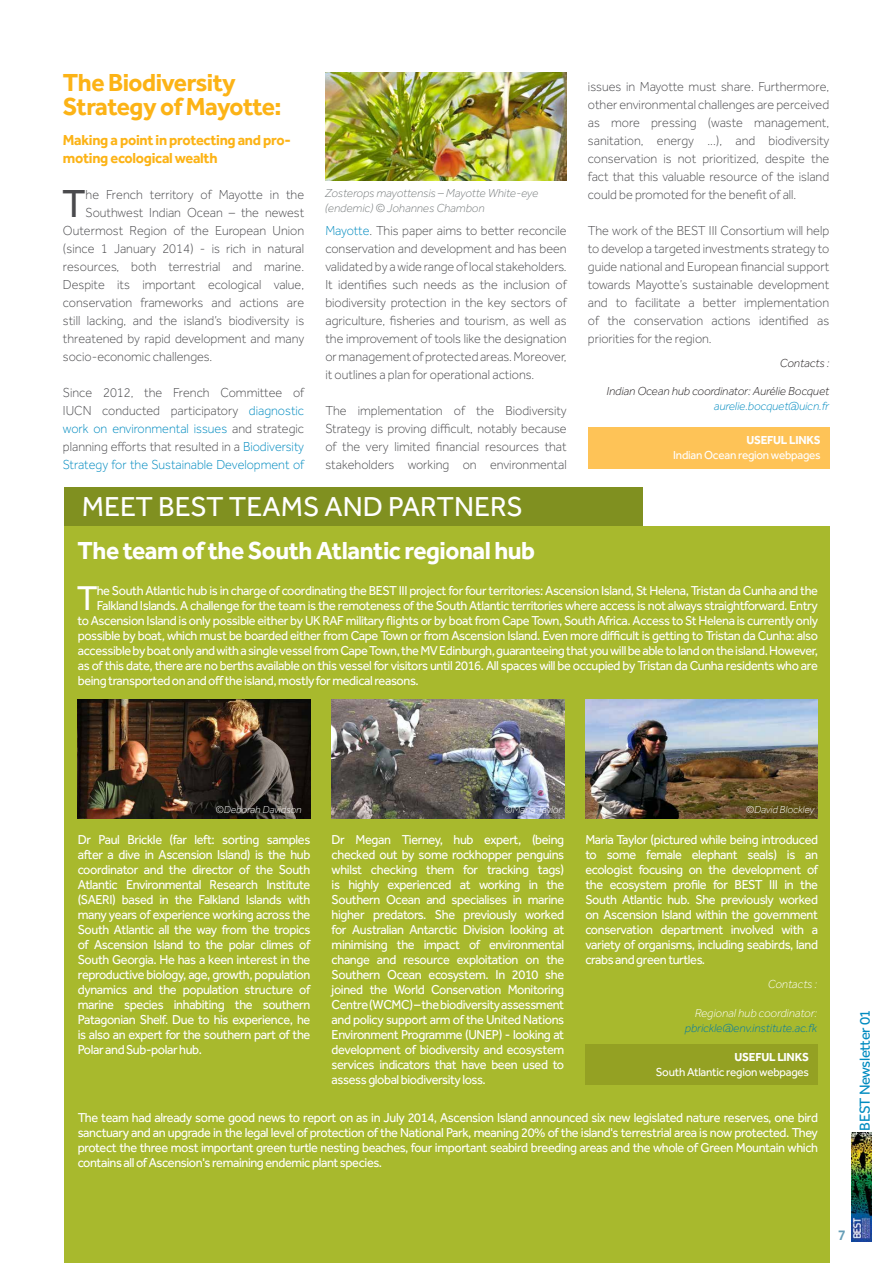
<style>
.page{position:relative;width:893px;height:1263px;background:#fff}
.page>*{position:absolute;margin:0;border:0;box-sizing:border-box;transform-origin:0 0}
.t1{font:40.5px "Effra";color:#4a4a4d;scale:.94 1}
.t2{font:35.7px "Effra";color:#fff;scale:.95 1}
.t3{font:28.35px "Effra";color:#fff}
.t4{font:700 25.5px "Effra";letter-spacing:-.02em;color:#fff}
.t5{font:700 25.5px/24px "Effra";letter-spacing:-.02em;color:#fcb316}
.t6{font:700 15px/18px "Effra";letter-spacing:-.02em;color:#fcb316}
.t7{font:15px "Effra";letter-spacing:-.03em;color:#008bc0}
.t8{font:500 15px "Effra";color:#659db6}
.t9{font:300 13.5px/18px "Effra";color:#4a4a4d;text-align:justify;scale:.94 1}
.t10{font:13.35px/15px "Effra";letter-spacing:-.03em;color:#fff;text-align:justify;scale:.95 1}
.t11{font:italic 300 12px/14.4px "Effra";color:#787d7e}
.t12{font:12px "Effra";letter-spacing:-.02em;color:#fff}
.t13{font:italic 300 12px "Effra";color:#231f20}
.t14{font:italic 300 12px "Effra";color:#fff}
.t15{font:italic 300 12px "Effra";color:#0079a8}
.t16{font:italic 300 12px "Effra";color:#008bc0}
.t17{font:700 12px "Effra";letter-spacing:-.02em;color:#fff}
.t18{font:italic 300 10.5px "Effra";color:#fff}
.s1{color:#008bc0}
</style>
<div class="page">
<img style="left:851px;top:1133px;width:21px;height:109px">
<img style="left:325px;top:73px;width:241px;height:108px">
<div style="left:588px;top:428px;width:241px;height:41px;background:#fec357"></div>
<div style="left:64px;top:487px;width:578px;height:40px;background:#809020"></div>
<div style="left:64px;top:526px;width:765px;height:737px;background:#a8b92d"></div>
<img style="left:77px;top:699px;width:233px;height:120px">
<img style="left:331px;top:699px;width:234px;height:120px">
<img style="left:585px;top:699px;width:233px;height:120px">
<div style="left:585px;top:1044px;width:232px;height:41px;background:#94a123"></div>
<h3 class="t5" style="left:63px;top:70px;width:220px">The Biodiversity<br>Strategy of Mayotte:</h3>
<p class="t6" style="left:63px;top:131px;width:229px">Making a point in protecting and pro&shy;moting ecological wealth</p>
<h1 class="t1" style="left:62px;top:180px;width:27px">T</h1>
<p class="t9" style="left:86px;top:185px;width:234px">he French territory of Mayotte in the</p>
<p class="t9" style="left:86px;top:203px;width:234px">Southwest Indian Ocean – the newest</p>
<p class="t9" style="left:63px;top:221px;width:258px">Outermost Region of the European Union</p>
<p class="t9" style="left:63px;top:239px;width:258px">(since 1 January 2014) - is rich in natural</p>
<p class="t9" style="left:63px;top:257px;width:258px">resources, both terrestrial and marine.</p>
<p class="t9" style="left:63px;top:275px;width:258px">Despite its important ecological value,</p>
<p class="t9" style="left:63px;top:293px;width:258px">conservation frameworks and actions are</p>
<p class="t9" style="left:63px;top:311px;width:258px">still lacking, and the island’s biodiversity is</p>
<p class="t9" style="left:63px;top:329px;width:258px">threatened by rapid development and many</p>
<p class="t9" style="left:63px;top:347px;width:160px">socio-economic challenges.</p>
<p class="t9" style="left:63px;top:383px;width:258px">Since 2012, the French Committee of IUCN conducted participatory <span class="s1">diagnostic work on environmental issues</span> and strategic planning efforts that resulted in a <span class="s1">Biodiversity Strategy for the Sustainable Development of</span></p>
<p class="t11" style="left:325px;top:186px;width:215px">Zosterops mayottensis – Mayotte White-eye (endemic) © Johannes Chambon</p>
<p class="t9" style="left:325px;top:221px;width:258px"><span class="s1">Mayotte</span>. This paper aims to better reconcile conservation and development and has been validated by a wide range of local stakeholders.<br>It identifies such needs as the inclusion of biodiversity protection in the key sectors of agriculture, fisheries and tourism, as well as the improvement of tools like the designation or management of protected areas. Moreover, it outlines a plan for operational actions.</p>
<p class="t9" style="left:325px;top:401px;width:258px">The implementation of the Biodiversity Strategy is proving difficult, notably because of the very limited financial resources that stakeholders working on environmental</p>
<p class="t9" style="left:588px;top:77px;width:258px">issues in Mayotte must share. Furthermore, other environmental challenges are perceived as more pressing (waste management, sanitation, energy ...), and biodiversity conservation is not prioritized, despite the fact that this valuable resource of the island could be promoted for the benefit of all.</p>
<p class="t9" style="left:588px;top:221px;width:258px">The work of the BEST III Consortium will help to develop a targeted investments strategy to guide national and European financial support towards Mayotte’s sustainable development and to facilitate a better implementation of the conservation actions identified as priorities for the region.</p>
<p class="t13" style="left:780px;top:356px;width:51px">Contacts :</p>
<p class="t13" style="left:606px;top:385px;width:224px">Indian Ocean hub coordinator: Aurélie Bocquet</p>
<p class="t16" style="left:714px;top:399px;width:117px">aurelie.bocquet@uicn.fr</p>
<p class="t17" style="left:746px;top:433px;width:76px">USEFUL LINKS</p>
<p class="t12" style="left:673px;top:448px;width:149px">Indian Ocean region webpages</p>
<h3 class="t3" style="left:82px;top:490px;width:443px">MEET BEST TEAMS AND PARTNERS</h3>
<h3 class="t4" style="left:78px;top:535px;width:459px">The team of the South Atlantic regional hub</h3>
<h2 class="t2" style="left:77px;top:577px;width:24px">T</h2>
<p class="t10" style="left:97px;top:583px;width:761px">he South Atlantic hub is in charge of coordinating the BEST III project for four territories: Ascension Island, St Helena, Tristan da Cunha and the</p>
<p class="t10" style="left:97px;top:598px;width:760px">Falkland Islands. A challenge for the team is the remoteness of the South Atlantic territories where access is not always straightforward. Entry</p>
<p class="t10" style="left:78px;top:613px;width:781px">to Ascension Island is only possible either by UK RAF military flights or by boat from Cape Town, South Africa. Access to St Helena is currently only</p>
<p class="t10" style="left:78px;top:628px;width:781px">possible by boat, which must be boarded either from Cape Town or from Ascension Island. Even more difficult is getting to Tristan da Cunha: also</p>
<p class="t10" style="left:78px;top:643px;width:781px">accessible by boat only and with a single vessel from Cape Town, the MV Edinburgh, guaranteeing that you will be able to land on the island. However,</p>
<p class="t10" style="left:78px;top:658px;width:781px">as of this date, there are no berths available on this vessel for visitors until 2016. All spaces will be occupied by Tristan da Cunha residents who are</p>
<p class="t10" style="left:78px;top:673px;width:360px">beingtransportedonandofftheisland,mostlyformedicalreasons.</p>
<p class="t18" style="left:216px;top:803px;width:88px">©Deborah Davidson</p>
<p class="t18" style="left:504px;top:803px;width:59px">©Maria Taylor</p>
<p class="t18" style="left:746px;top:803px;width:70px">©David Blockley</p>
<p class="t10" style="left:78px;top:832px;width:246px">Dr Paul Brickle (far left: sorting samples after a dive in Ascension Island) is the hub coordinator and the director of the South Atlantic Environmental Research Institute (SAERI) based in the Falkland Islands with many years of experience working across the South Atlantic all the way from the tropics of Ascension Island to the polar climes of South Georgia. He has a keen interest in the reproductive biology, age, growth, population dynamics and the population structure of marine species inhabiting the southern Patagonian Shelf. Due to his experience, he is also an expert for the southern part of the Polar and Sub-polar hub.</p>
<p class="t10" style="left:332px;top:832px;width:246px">Dr Megan Tierney, hub expert, (being checked out by some rockhopper penguins whilst checking them for tracking tags) is highly experienced at working in the Southern Ocean and specialises in marine higher predators. She previously worked for Australian Antarctic Division looking at minimising the impact of environmental change and resource exploitation on the Southern Ocean ecosystem. In 2010 she joined the World Conservation Monitoring Centre (WCMC) – the biodiversity assessment and policy support arm of the United Nations Environment Programme (UNEP) - looking at development of biodiversity and ecosystem services indicators that have been used to assess global biodiversity loss.</p>
<p class="t10" style="left:585px;top:831px;width:246px">Maria Taylor (pictured while being introduced to some female elephant seals) is an ecologist focusing on the development of the ecosystem profile for BEST III in the South Atlantic hub. She previously worked on Ascension Island within the government conservation department involved with a variety of organisms, including seabirds, land crabs and green turtles.</p>
<p class="t10" style="left:78px;top:1110px;width:781px">The team had already some good news to report on as in July 2014, Ascension Island announced six new legislated nature reserves, one bird sanctuary and an upgrade in the legal level of protection of the National Park, meaning 20% of the island's terrestrial area is now protected. They protect the three most important green turtle nesting beaches, four important seabird breeding areas and the whole of Green Mountain which contains all of Ascension's remaining endemic plant species.</p>
<p class="t14" style="left:768px;top:977px;width:51px">Contacts :</p>
<p class="t14" style="left:695px;top:1006px;width:124px">Regional hub coordinator:</p>
<p class="t15" style="left:685px;top:1021px;width:134px">pbrickle@env.institute.ac.fk</p>
<p class="t17" style="left:735px;top:1049px;width:76px">USEFUL LINKS</p>
<p class="t12" style="left:656px;top:1065px;width:155px">South Atlantic region webpages</p>
<p class="t7" style="left:856px;top:1130px;width:123px;rotate:-90deg">BEST Newsletter 01</p>
<p class="t8" style="left:838px;top:1226px;width:10px">7</p>
</div>
